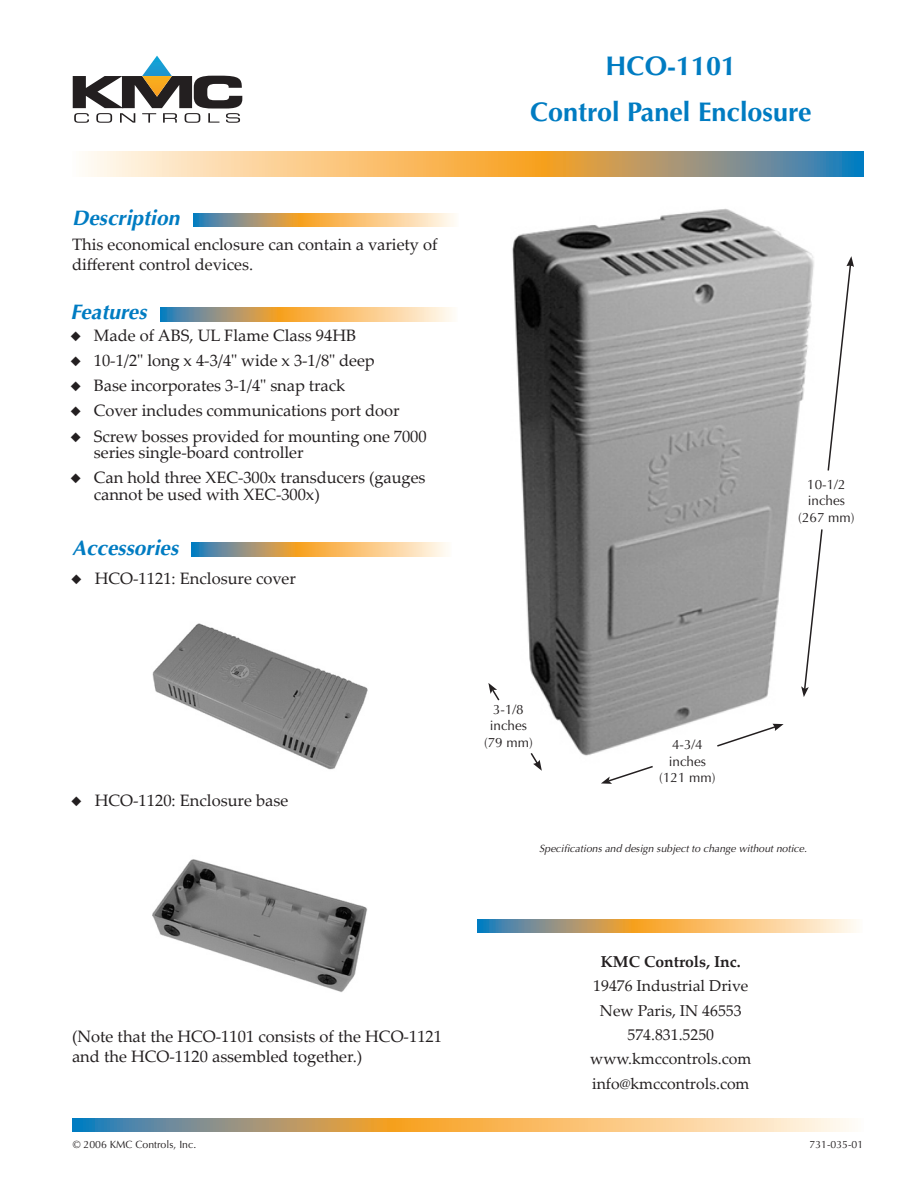
<style>
.page{position:relative;width:918px;height:1188px;background:#fff}
.page>*{position:absolute;margin:0;border:0;box-sizing:border-box;transform-origin:0 0}
.Model_No_Blue{font:700 27px "Optima";color:#007cc2}
.Sect_Divider_Blue{font:italic 700 21px "Optima";color:#007cc2}
.bullet{font:16.5px/16.5px "Palatino Linotype";letter-spacing:-.005em;color:#231f20}
.Body_text{font:16.5px/19.8px "Palatino Linotype";color:#231f20}
.Address{font:15.75px "Palatino Linotype";color:#231f20}
.Address-2{font:700 15.75px "Palatino Linotype";color:#231f20}
.t1{font:13.5px "Optima";color:#231f20}
.Legal{font:italic 10.5px "Optima";color:#231f20}
.Copyright{font:10.5px "Optima";color:#231f20}
</style>
<div class="page">
<img style="left:152px;top:623px;width:216px;height:147px">
<svg style="left:85px;top:152px;width:778px;height:24px"></svg>
<svg style="left:160px;top:308px;width:293px;height:13px"></svg>
<svg style="left:191px;top:543px;width:257px;height:13px"></svg>
<svg style="left:73px;top:56px;width:169px;height:67px"></svg>
<svg style="left:193px;top:213px;width:262px;height:14px"></svg>
<img style="left:512px;top:208px;width:302px;height:548px">
<img style="left:152px;top:859px;width:215px;height:133px">
<svg style="left:73px;top:1118px;width:779px;height:14px"></svg>
<svg style="left:478px;top:919px;width:379px;height:14px"></svg>
<svg style="left:801px;top:528px;width:22px;height:169px"></svg>
<svg style="left:827px;top:256px;width:27px;height:215px"></svg>
<svg style="left:601px;top:766px;width:52px;height:18px"></svg>
<svg style="left:715px;top:724px;width:69px;height:24px"></svg>
<svg style="left:488px;top:683px;width:12px;height:18px"></svg>
<svg style="left:529px;top:751px;width:13px;height:20px"></svg>
<p class="Sect_Divider_Blue" style="left:72px;top:206px;width:109px">Description</p>
<p class="Body_text" style="left:72px;top:234px;width:367px">This economical enclosure can contain a variety of different control devices.</p>
<p class="Sect_Divider_Blue" style="left:70px;top:300px;width:78px">Features</p>
<p class="bullet" style="left:70px;top:327px;width:287px">◆ Made of ABS, UL Flame Class 94HB</p>
<p class="bullet" style="left:70px;top:352px;width:306px">◆ 10-1/2" long x 4-3/4" wide x 3-1/8" deep</p>
<p class="bullet" style="left:70px;top:377px;width:276px">◆ Base incorporates 3-1/4" snap track</p>
<p class="bullet" style="left:70px;top:402px;width:331px">◆ Cover includes communications port door</p>
<p class="bullet" style="left:94px;top:427px;width:334px;text-indent:-24px">◆ Screw bosses provided for mounting one 7000 series single-board controller</p>
<p class="bullet" style="left:94px;top:469px;width:333px;text-indent:-24px">◆ Can hold three XEC-300x transducers (gauges cannot be used with XEC-300x)</p>
<p class="Sect_Divider_Blue" style="left:72px;top:535px;width:108px">Accessories</p>
<p class="bullet" style="left:71px;top:569px;width:226px">◆ HCO-1121: Enclosure cover</p>
<p class="Model_No_Blue" style="left:606px;top:50px;width:132px">HCO-1101</p>
<p class="Model_No_Blue" style="left:530px;top:96px;width:283px">Control Panel Enclosure</p>
<p class="t1" style="left:807px;top:477px;width:40px">10-1/2</p>
<p class="t1" style="left:808px;top:493px;width:39px">inches</p>
<p class="t1" style="left:798px;top:509px;width:58px">(267 mm)</p>
<p class="bullet" style="left:71px;top:791px;width:219px">◆ HCO-1120: Enclosure base</p>
<p class="Body_text" style="left:72px;top:1026px;width:372px">(Note that the HCO-1101 consists of the HCO-1121 and the HCO-1120 assembled together.)</p>
<p class="t1" style="left:493px;top:702px;width:32px">3-1/8</p>
<p class="t1" style="left:490px;top:718px;width:39px">inches</p>
<p class="t1" style="left:484px;top:734px;width:50px">(79 mm)</p>
<p class="t1" style="left:672px;top:737px;width:32px">4-3/4</p>
<p class="t1" style="left:669px;top:753px;width:39px">inches</p>
<p class="t1" style="left:659px;top:769px;width:58px">(121 mm)</p>
<p class="Legal" style="left:539px;top:842px;width:269px">Specifications and design subject to change without notice.</p>
<p class="Address-2" style="left:601px;top:951px;width:141px">KMC Controls, Inc.</p>
<p class="Address" style="left:593px;top:975px;width:157px">19476 Industrial Drive</p>
<p class="Address" style="left:600px;top:999px;width:143px">New Paris, IN 46553</p>
<p class="Address" style="left:627px;top:1023px;width:88px">574.831.5250</p>
<p class="Address" style="left:590px;top:1048px;width:162px">www.kmccontrols.com</p>
<p class="Address" style="left:592px;top:1072px;width:159px">info@kmccontrols.com</p>
<p class="Copyright" style="left:73px;top:1138px;width:125px">© 2006 KMC Controls, Inc.</p>
<p class="Copyright" style="left:810px;top:1138px;width:55px">731-035-01</p>
</div>
